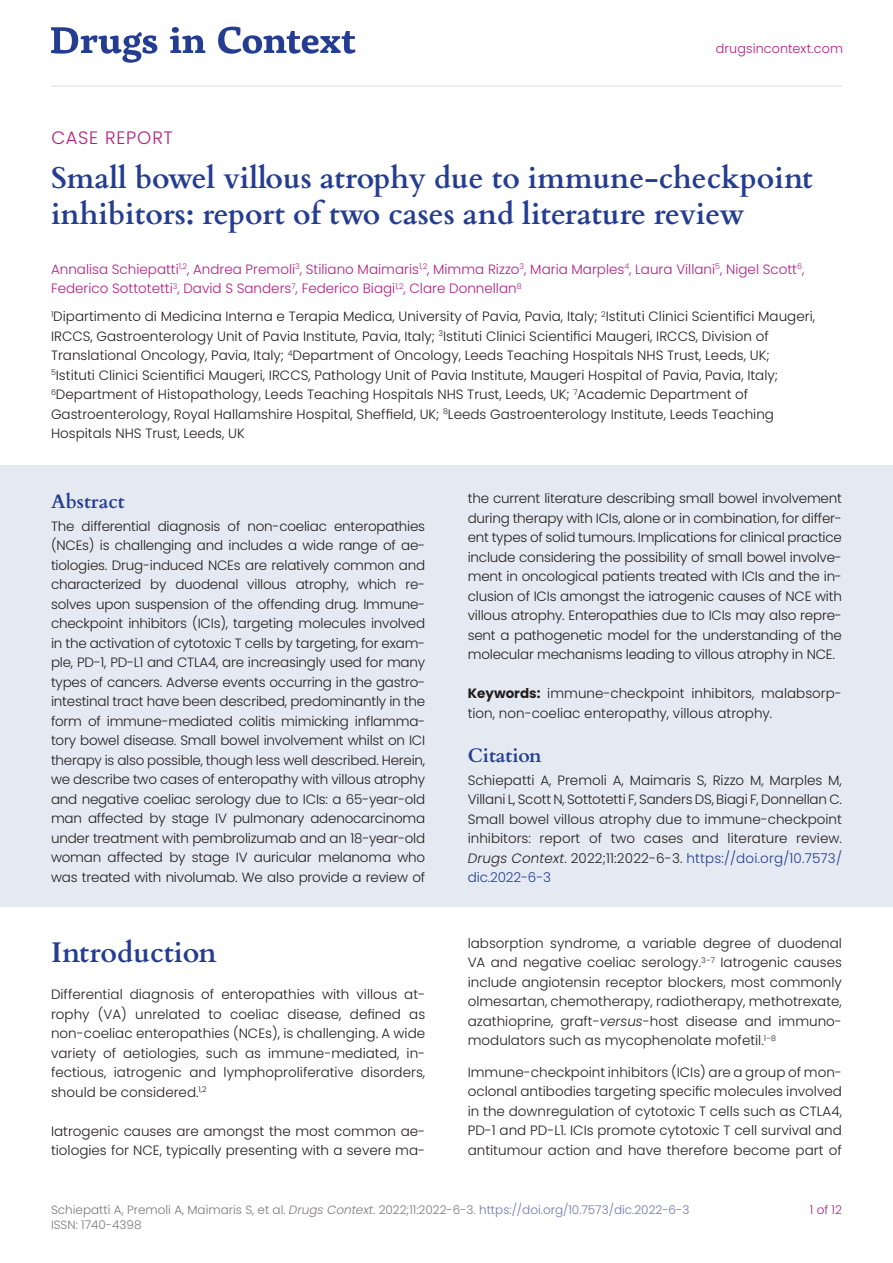
<style>
.page{position:relative;width:893px;height:1263px;background:#fff}
.page>*{position:absolute;margin:0;border:0;box-sizing:border-box;transform-origin:0 0}
.Article_Title__H1{font:700 30px/36px "Cardo";color:#243d91}
.Big_Header__H2{font:700 28.5px "Cardo";color:#243d91}
.Small_Header__H3{font:700 19.5px "Cardo";color:#243d91}
.Original_Research{font:300 18px "Poppins";letter-spacing:.04em;color:#b21f81}
.OPTX_N{font:300 13.5px/19.5px "Poppins";letter-spacing:-.015em;color:#231f20;text-align:justify}
.Body_Black{font:300 13.5px/19.5px "Poppins";color:#231f20}
.Body_Black_First{font:300 13.5px/19.5px "Poppins";color:#231f20;text-align:justify}
.Intro_-_Authors{font:300 13.5px/19.5px "Poppins";color:#b21f81}
.OPTXS_N{font:300 13.5px/19.5px "Poppins";color:#231f20}
.t1{font:300 12.75px "Poppins";letter-spacing:.01em;color:#b21f81}
.t2{font:300 12px "Poppins";color:#7c7878}
.t3{font:300 12px "Poppins";color:#b21f81}
.s1{font-weight:700}
.s2{font-style:italic}
.s3{color:#243d91}
.s4{color:#7376b2}
</style>
<div class="page">
<svg style="left:51px;top:27px;width:106px;height:36px"></svg>
<svg style="left:170px;top:27px;width:35px;height:26px"></svg>
<svg style="left:218px;top:27px;width:138px;height:27px"></svg>
<hr style="left:51px;top:85px;width:791px;height:2px;background:#e6e7e6">
<div style="left:0;top:465px;width:893px;height:441px;background:#e5eaf2"></div>
<p class="t1" style="left:716px;top:41px;width:129px">drugsincontext.com</p>
<p class="Original_Research" style="left:52px;top:127px;width:123px">CASE REPORT</p>
<p class="Article_Title__H1" style="left:51px;top:157px;width:763px">Small bowel villous atrophy due to immune-checkpoint inhibitors: report of two cases and literature review</p>
<p class="Intro_-_Authors" style="left:51px;top:259px;width:755px">Annalisa Schiepatti<sup>1,2</sup>, Andrea Premoli<sup>3</sup>, Stiliano Maimaris<sup>1,2</sup>, Mimma Rizzo<sup>3</sup>, Maria Marples<sup>4</sup>, Laura Villani<sup>5</sup>, Nigel Scott<sup>6</sup>,<br>Federico Sottotetti<sup>3</sup>, David S Sanders<sup>7</sup>, Federico Biagi<sup>1,2</sup>, Clare Donnellan<sup>8</sup></p>
<p class="Body_Black" style="left:51px;top:307px;width:766px"><sup>1</sup>Dipartimento di Medicina Interna e Terapia Medica, University of Pavia, Pavia, Italy; <sup>2</sup>Istituti Clinici Scientifici Maugeri, IRCCS, Gastroenterology Unit of Pavia Institute, Pavia, Italy; <sup>3</sup>Istituti Clinici Scientifici Maugeri, IRCCS, Division of Translational Oncology, Pavia, Italy; <sup>4</sup>Department of Oncology, Leeds Teaching Hospitals NHS Trust, Leeds, UK; <sup>5</sup>Istituti Clinici Scientifici Maugeri, IRCCS, Pathology Unit of Pavia Institute, Maugeri Hospital of Pavia, Pavia, Italy; <sup>6</sup>Department of Histopathology, Leeds Teaching Hospitals NHS Trust, Leeds, UK; <sup>7</sup>Academic Department of Gastroenterology, Royal Hallamshire Hospital, Sheffield, UK; <sup>8</sup>Leeds Gastroenterology Institute, Leeds Teaching Hospitals NHS Trust, Leeds, UK</p>
<p class="Small_Header__H3" style="left:51px;top:486px;width:75px">Abstract</p>
<p class="OPTX_N" style="left:51px;top:516px;width:376px">The differential diagnosis of non-coeliac enteropathies (NCEs) is challenging and includes a wide range of ae&shy;tiologies. Drug-induced NCEs are relatively common and characterized by duodenal villous atrophy, which re&shy;solves upon suspension of the offending drug. Immune&shy;checkpoint inhibitors (ICIs), targeting molecules involved in the activation of cytotoxic T cells by targeting, for exam&shy;ple, PD-1, PD-L1 and CTLA4, are increasingly used for many types of cancers. Adverse events occurring in the gastro&shy;intestinal tract have been described, predominantly in the form of immune-mediated colitis mimicking inflamma&shy;tory bowel disease. Small bowel involvement whilst on ICI therapy is also possible, though less well described. Herein, we describe two cases of enteropathy with villous atrophy and negative coeliac serology due to ICIs: a 65-year-old man affected by stage IV pulmonary adenocarcinoma under treatment with pembrolizumab and an 18-year-old woman affected by stage IV auricular melanoma who was treated with nivolumab. We also provide a review of</p>
<p class="Big_Header__H2" style="left:51px;top:929px;width:167px">Introduction</p>
<p class="Body_Black_First" style="left:51px;top:985px;width:376px">Differential diagnosis of enteropathies with villous at&shy;rophy (VA) unrelated to coeliac disease, defined as non-coeliac enteropathies (NCEs), is challenging. A wide variety of aetiologies, such as immune-mediated, in&shy;fectious, iatrogenic and lymphoproliferative disorders, should be considered.<sup>1,2</sup></p>
<p class="Body_Black" style="left:51px;top:1121px;width:376px">Iatrogenic causes are amongst the most common ae&shy;tiologies for NCE, typically presenting with a severe ma-</p>
<p class="OPTX_N" style="left:468px;top:489px;width:376px">the current literature describing small bowel involvement during therapy with ICIs, alone or in combination, for differ&shy;ent types of solid tumours. Implications for clinical practice include considering the possibility of small bowel involve&shy;ment in oncological patients treated with ICIs and the in&shy;clusion of ICIs amongst the iatrogenic causes of NCE with villous atrophy. Enteropathies due to ICIs may also repre&shy;sent a pathogenetic model for the understanding of the molecular mechanisms leading to villous atrophy in NCE.</p>
<p class="OPTXS_N" style="left:468px;top:684px;width:376px"><span class="s1">Keywords:</span> immune-checkpoint inhibitors, malabsorp&shy;tion, non-coeliac enteropathy, villous atrophy.</p>
<p class="Small_Header__H3" style="left:468px;top:740px;width:75px">Citation</p>
<p class="OPTX_N" style="left:468px;top:770px;width:376px">Schiepatti A, Premoli A, Maimaris S, Rizzo M, Marples M, Villani L, Scott N, Sottotetti F, Sanders DS, Biagi F, Donnellan C.<br>Small bowel villous atrophy due to immune-checkpoint inhibitors: report of two cases and literature review.<br><span class="s2">Drugs Context</span>. 2022;11:2022-6-3. <span class="s3">https://doi.org/10.7573/ dic.2022-6-3</span></p>
<p class="Body_Black" style="left:468px;top:933px;width:376px;text-align:justify">labsorption syndrome, a variable degree of duodenal VA and negative coeliac serology.<sup>3–7</sup> Iatrogenic causes include angiotensin receptor blockers, most commonly olmesartan, chemotherapy, radiotherapy, methotrexate, azathioprine, graft-<span class="s2">versus</span>-host disease and immuno&shy;modulators such as mycophenolate mofetil.<sup>1–8</sup></p>
<p class="Body_Black" style="left:468px;top:1062px;width:376px;text-align:justify">Immune-checkpoint inhibitors (ICIs) are a group of mon&shy;oclonal antibodies targeting specific molecules involved in the downregulation of cytotoxic T cells such as CTLA4, PD-1 and PD-L1. ICIs promote cytotoxic T cell survival and antitumour action and have therefore become part of</p>
<p class="t2" style="left:51px;top:1203px;width:640px">Schiepatti A, Premoli A, Maimaris S, et al. <span class="s2">Drugs Context</span>. 2022;11:2022-6-3. <span class="s4">https://doi.org/10.7573/dic.2022-6-3</span></p>
<p class="t3" style="left:810px;top:1203px;width:34px">1 of 12</p>
<p class="t2" style="left:51px;top:1218px;width:92px">ISSN: 1740-4398</p>
</div>
